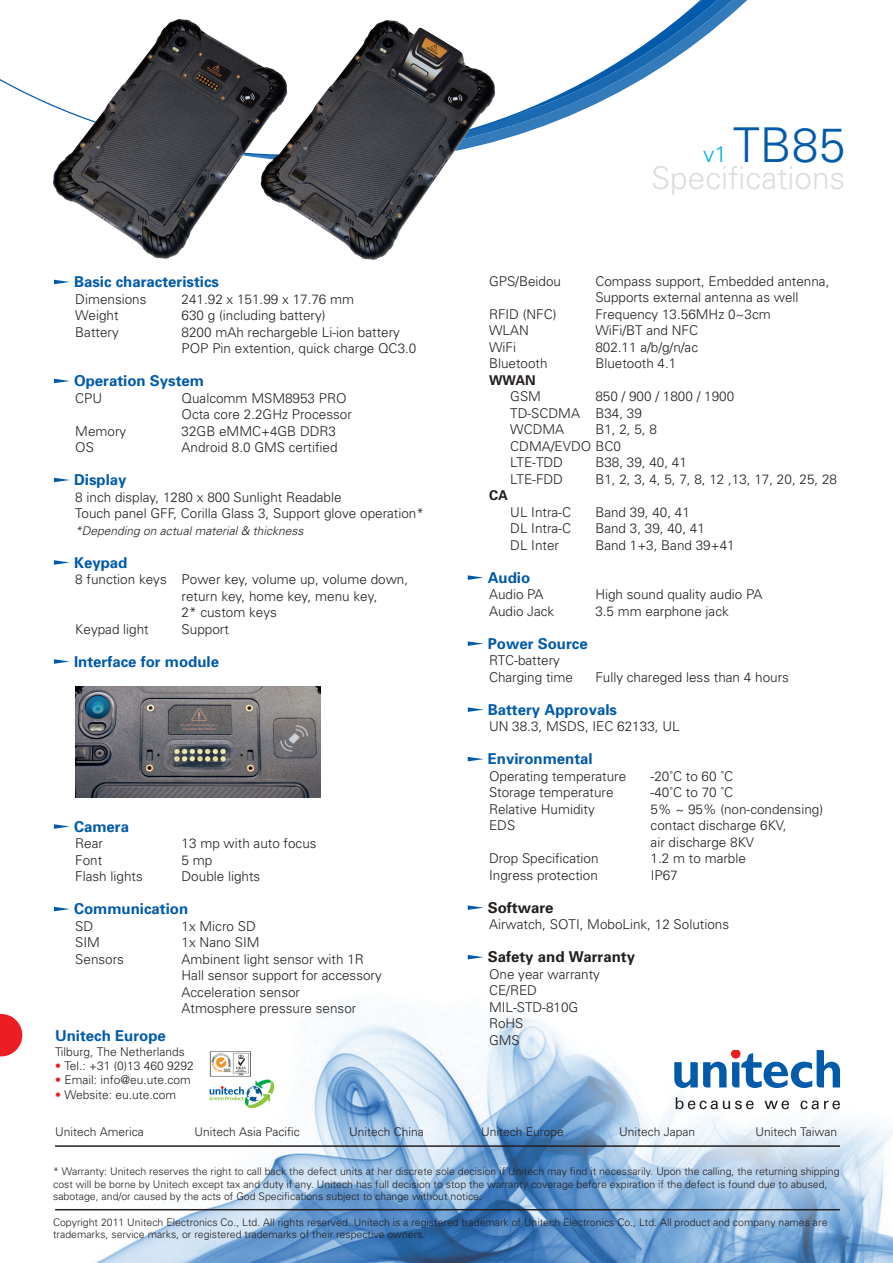
<style>
.page{position:relative;width:893px;height:1263px;background:#fff}
.page>*{position:absolute;margin:0;border:0;box-sizing:border-box;transform-origin:0 0}
.t1{font:300 48px "Univers";color:#015aaa}
.t2{font:300 31.5px "Univers";color:#dcdddf}
.t3{font:700 15px "Univers";color:#015aaa}
.t4{font:700 15px "Univers";color:#231f20}
.t5{font:300 13.5px/16.5px "Univers";color:#231f20}
.t6{font:700 13.5px "Univers";color:#231f20}
.t7{font:300 12px "Univers";color:#231f20}
.t8{font:italic 300 12px "Univers";color:#231f20}
.t9{font:300 10.5px/12.6px "Univers";color:#231f20}
.s1{color:#ee1d23}
.s2{font-size:22.5px;color:#00aeef}
</style>
<div class="page">
<img style="left:0;top:955px;width:893px;height:308px">
<svg style="left:0;top:0;width:742px;height:142px"></svg>
<svg style="left:468px;top:575px;width:16px;height:5px"></svg>
<svg style="left:468px;top:641px;width:16px;height:5px"></svg>
<svg style="left:468px;top:707px;width:16px;height:5px"></svg>
<svg style="left:468px;top:757px;width:16px;height:4px"></svg>
<svg style="left:468px;top:905px;width:16px;height:5px"></svg>
<svg style="left:468px;top:955px;width:16px;height:4px"></svg>
<svg style="left:676px;top:1097px;width:78px;height:12px"></svg>
<svg style="left:764px;top:1100px;width:25px;height:9px"></svg>
<svg style="left:800px;top:1100px;width:40px;height:9px"></svg>
<svg style="left:674px;top:1050px;width:166px;height:38px"></svg>
<svg style="left:0;top:1014px;width:22px;height:42px"></svg>
<svg style="left:54px;top:280px;width:16px;height:4px"></svg>
<svg style="left:54px;top:379px;width:16px;height:4px"></svg>
<svg style="left:54px;top:478px;width:16px;height:4px"></svg>
<svg style="left:54px;top:560px;width:16px;height:5px"></svg>
<svg style="left:54px;top:659px;width:16px;height:5px"></svg>
<svg style="left:54px;top:824px;width:16px;height:5px"></svg>
<svg style="left:54px;top:907px;width:16px;height:4px"></svg>
<hr style="left:55px;top:1209px;width:785px;height:1px;background:#231f20">
<hr style="left:55px;top:1145px;width:785px;height:2px;background:#231f20">
<img style="left:209px;top:1048px;width:44px;height:31px">
<svg style="left:209px;top:1079px;width:65px;height:29px"></svg>
<img style="left:53px;top:19px;width:234px;height:240px">
<img style="left:75px;top:687px;width:245px;height:111px">
<img style="left:261px;top:20px;width:234px;height:240px">
<p class="t3" style="left:74px;top:272px;width:147px">Basic characteristics</p>
<p class="t5" style="left:75px;top:290px;width:73px">Dimensions</p>
<p class="t5" style="left:182px;top:290px;width:174px">241.92 x 151.99 x 17.76 mm</p>
<p class="t5" style="left:75px;top:307px;width:45px">Weight</p>
<p class="t5" style="left:182px;top:307px;width:146px">630 g (including battery)</p>
<p class="t5" style="left:75px;top:323px;width:45px">Battery</p>
<p class="t5" style="left:182px;top:323px;width:236px">8200 mAh rechargeble Li-ion battery<br>POP Pin extention, quick charge QC3.0</p>
<p class="t3" style="left:74px;top:371px;width:132px">Operation System</p>
<p class="t5" style="left:75px;top:389px;width:29px">CPU</p>
<p class="t5" style="left:182px;top:389px;width:172px">Qualcomm MSM8953 PRO<br>Octa core 2.2GHz Processor</p>
<p class="t5" style="left:75px;top:422px;width:53px">Memory</p>
<p class="t5" style="left:182px;top:422px;width:156px">32GB eMMC+4GB DDR3</p>
<p class="t5" style="left:75px;top:439px;width:20px">OS</p>
<p class="t5" style="left:182px;top:439px;width:158px">Android 8.0 GMS certified</p>
<p class="t3" style="left:74px;top:470px;width:54px">Display</p>
<p class="t5" style="left:75px;top:488px;width:350px">8 inch display, 1280 x 800，Sunlight Readable<br>Touch panel GFF, Corilla Glass 3, Support glove operation*</p>
<p class="t8" style="left:75px;top:523px;width:230px">*Depending on actual material &amp; thickness</p>
<p class="t3" style="left:74px;top:553px;width:55px">Keypad</p>
<p class="t5" style="left:75px;top:571px;width:334px">8 function keys Power key,，volume up, volume down,</p>
<p class="t5" style="left:182px;top:587px;width:197px">return key,，home key,，menu key,</p>
<p class="t5" style="left:182px;top:604px;width:97px">2* custom keys</p>
<p class="t5" style="left:75px;top:620px;width:75px">Keypad light</p>
<p class="t5" style="left:182px;top:620px;width:49px">Support</p>
<p class="t3" style="left:74px;top:652px;width:147px">Interface for module</p>
<p class="t3" style="left:74px;top:817px;width:57px">Camera</p>
<p class="t5" style="left:75px;top:835px;width:29px">Rear</p>
<p class="t5" style="left:182px;top:835px;width:137px">13 mp with auto focus</p>
<p class="t5" style="left:75px;top:851px;width:29px">Font</p>
<p class="t5" style="left:182px;top:851px;width:32px">5 mp</p>
<p class="t5" style="left:75px;top:868px;width:69px">Flash lights</p>
<p class="t5" style="left:182px;top:868px;width:80px">Double lights</p>
<p class="t3" style="left:74px;top:899px;width:116px">Communication</p>
<p class="t5" style="left:75px;top:917px;width:19px">SD</p>
<p class="t5" style="left:182px;top:917px;width:76px">1x Micro SD</p>
<p class="t5" style="left:75px;top:934px;width:26px">SIM</p>
<p class="t5" style="left:182px;top:934px;width:80px">1x Nano SIM</p>
<p class="t5" style="left:75px;top:950px;width:50px">Sensors</p>
<p class="t5" style="left:182px;top:950px;width:202px">Ambinent light sensor with 1R<br>Hall sensor support for accessory<br>Acceleration sensor<br>Atmosphere pressure sensor</p>
<p class="t3" style="left:55px;top:1026px;width:112px">Unitech Europe</p>
<p class="t7" style="left:55px;top:1044px;width:131px">Tilburg, The Netherlands</p>
<p class="t7" style="left:55px;top:1058px;width:140px"><span class="s1">•</span> Tel.: +31 (0)13 460 9292</p>
<p class="t7" style="left:55px;top:1073px;width:137px"><span class="s1">•</span> Email: info@eu.ute.com</p>
<p class="t7" style="left:55px;top:1087px;width:123px"><span class="s1">•</span> Website: eu.ute.com</p>
<h1 class="t1" style="left:703px;top:116px;width:144px"><span class="s2">v1</span> TB85</h1>
<h2 class="t2" style="left:651px;top:159px;width:196px">Specifications</h2>
<p class="t5" style="left:489px;top:272px;width:74px">GPS/Beidou</p>
<p class="t5" style="left:595px;top:272px;width:236px">Compass support, Embedded antenna,<br>Supports external antenna as well</p>
<p class="t5" style="left:489px;top:305px;width:69px">RFID (NFC)</p>
<p class="t5" style="left:595px;top:305px;width:177px">Frequency 13.56MHz，0~3cm</p>
<p class="t5" style="left:489px;top:322px;width:41px">WLAN</p>
<p class="t5" style="left:595px;top:322px;width:104px">WiFi/BT and NFC</p>
<p class="t5" style="left:489px;top:338px;width:29px">WiFi</p>
<p class="t5" style="left:595px;top:338px;width:104px">802.11 a/b/g/n/ac</p>
<p class="t5" style="left:489px;top:355px;width:60px">Bluetooth</p>
<p class="t5" style="left:595px;top:355px;width:83px">Bluetooth 4.1</p>
<p class="t6" style="left:489px;top:371px;width:48px">WWAN</p>
<p class="t5" style="left:510px;top:388px;width:32px">GSM</p>
<p class="t5" style="left:510px;top:388px;width:225px;text-indent:85px">850 / 900 / 1800 / 1900<br>TD-SCDMA B34, 39<br>WCDMA</p>
<p class="t5" style="left:510px;top:421px;width:148px;text-indent:85px">B1, 2, 5, 8<br>CDMA/EVDO BC0<br>LTE-TDD</p>
<p class="t5" style="left:595px;top:454px;width:93px">B38, 39, 40, 41</p>
<p class="t5" style="left:510px;top:470px;width:54px">LTE-FDD</p>
<p class="t5" style="left:595px;top:470px;width:243px">B1, 2, 3, 4, 5, 7, 8, 12 ,13, 17, 20, 25, 28</p>
<p class="t6" style="left:489px;top:487px;width:20px">CA</p>
<p class="t5" style="left:510px;top:503px;width:62px">UL Intra-C</p>
<p class="t5" style="left:595px;top:503px;width:96px">Band 39, 40, 41</p>
<p class="t5" style="left:510px;top:520px;width:62px">DL Intra-C</p>
<p class="t5" style="left:595px;top:520px;width:111px">Band 3, 39, 40, 41</p>
<p class="t5" style="left:510px;top:536px;width:50px">DL Inter</p>
<p class="t5" style="left:595px;top:536px;width:141px">Band 1+3, Band 39+41</p>
<p class="t3" style="left:488px;top:568px;width:44px">Audio</p>
<p class="t5" style="left:489px;top:586px;width:56px">Audio PA</p>
<p class="t5" style="left:595px;top:586px;width:169px">High sound quality audio PA</p>
<p class="t5" style="left:489px;top:602px;width:67px">Audio Jack</p>
<p class="t5" style="left:595px;top:602px;width:135px">3.5 mm earphone jack</p>
<p class="t3" style="left:488px;top:634px;width:102px">Power Source</p>
<p class="t5" style="left:489px;top:652px;width:86px">RTC-battery<br>Charging time</p>
<p class="t5" style="left:595px;top:668px;width:195px">Fully chareged less than 4 hours</p>
<p class="t3" style="left:488px;top:700px;width:131px">Battery Approvals</p>
<p class="t5" style="left:489px;top:718px;width:192px">UN 38.3, MSDS, IEC 62133, UL</p>
<p class="t3" style="left:488px;top:749px;width:107px">Environmental</p>
<p class="t5" style="left:489px;top:767px;width:139px">Operating temperature</p>
<p class="t5" style="left:651px;top:767px;width:84px">-20˚C to 60 ˚C</p>
<p class="t5" style="left:489px;top:784px;width:126px">Storage temperature</p>
<p class="t5" style="left:651px;top:784px;width:84px">-40˚C to 70 ˚C</p>
<p class="t5" style="left:489px;top:800px;width:107px">Relative Humidity</p>
<p class="t5" style="left:651px;top:800px;width:174px">5% ~ 95% (non-condensing)</p>
<p class="t5" style="left:489px;top:817px;width:28px">EDS</p>
<p class="t5" style="left:651px;top:817px;width:138px">contact discharge 6KV, air discharge 8KV</p>
<p class="t5" style="left:489px;top:850px;width:111px">Drop Specification</p>
<p class="t5" style="left:651px;top:850px;width:97px">1.2 m to marble</p>
<p class="t5" style="left:489px;top:866px;width:110px">Ingress protection</p>
<p class="t5" style="left:651px;top:866px;width:29px">IP67</p>
<p class="t4" style="left:488px;top:898px;width:67px">Software</p>
<p class="t5" style="left:489px;top:916px;width:242px">Airwatch, SOTI, MoboLink, 12 Solutions</p>
<p class="t4" style="left:488px;top:947px;width:149px">Safety and Warranty</p>
<p class="t5" style="left:489px;top:965px;width:113px">One year warranty<br>CE/RED<br>MIL-STD-810G<br>RoHS<br>GMS</p>
<p class="t7" style="left:55px;top:1125px;width:90px">Unitech America</p>
<p class="t7" style="left:195px;top:1125px;width:107px">Unitech Asia Pacific</p>
<p class="t7" style="left:349px;top:1125px;width:76px">Unitech China</p>
<p class="t7" style="left:481px;top:1125px;width:84px">Unitech Europe</p>
<p class="t7" style="left:619px;top:1125px;width:78px">Unitech Japan</p>
<p class="t7" style="left:756px;top:1125px;width:83px">Unitech Taiwan</p>
<p class="t9" style="left:53px;top:1165px;width:788px">* Warranty: Unitech reserves the right to call back the defect units at her discrete sole decision if Unitech may find it necessarily. Upon the calling, the returning shipping cost will be borne by Unitech except tax and duty if any. Unitech has full decision to stop the warranty coverage before expiration if the defect is found due to abused, sabotage, and/or caused by the acts of God Specifications subject to change without notice.</p>
<p class="t9" style="left:53px;top:1215px;width:776px">Copyright 2011 Unitech Electronics Co., Ltd. All rights reserved. Unitech is a registered trademark of Unitech Electronics Co., Ltd. All product and company names are trademarks, service marks, or registered trademarks of their respective owners.</p>
</div>
